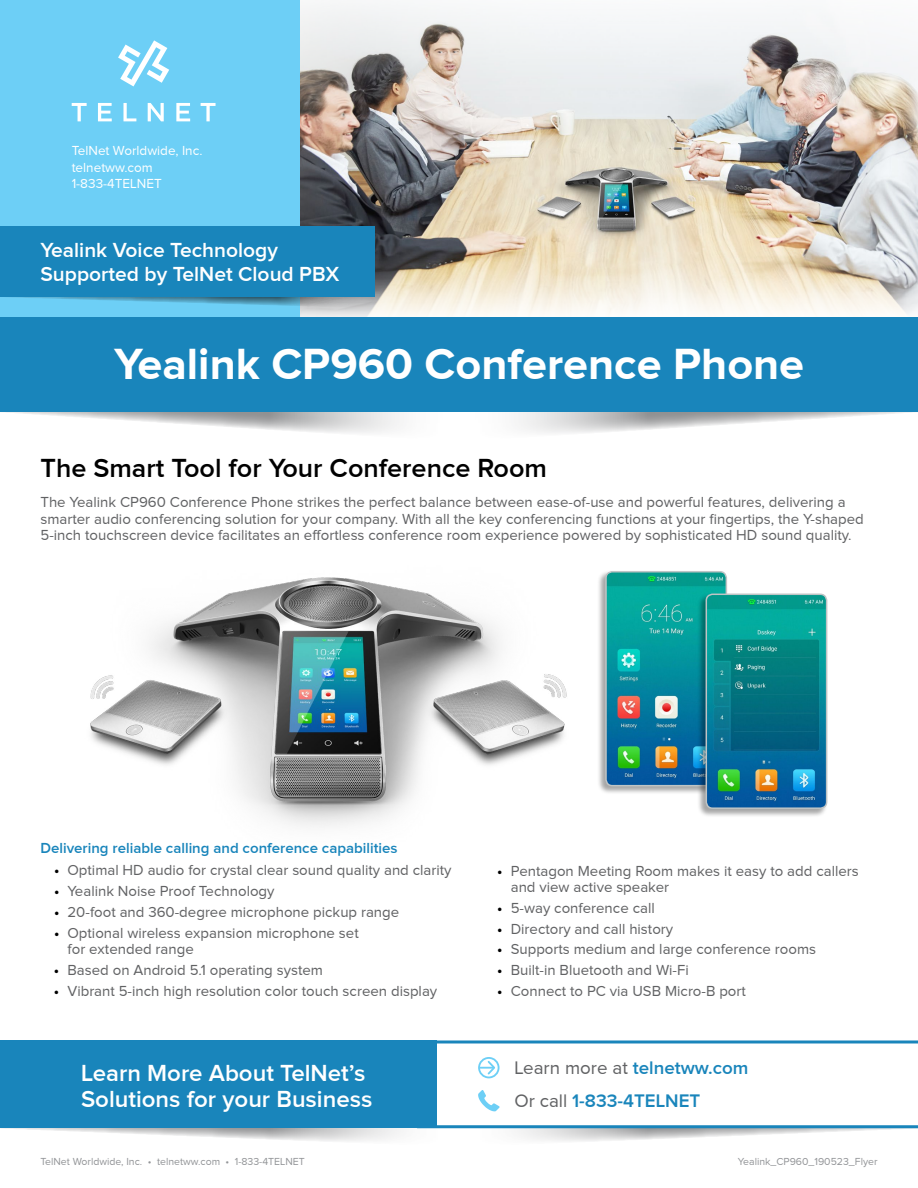
<style>
.page{position:relative;width:918px;height:1188px;background:#fff}
.page>*{position:absolute;margin:0;border:0;box-sizing:border-box;transform-origin:0 0}
.t1{font:700 45px "Proxima Nova";color:#fff}
.t2{font:600 27px "Proxima Nova";color:#000}
.t3{font:600 24px/25.5px "Proxima Nova";color:#fff}
.t4{font:600 21px/24px "Proxima Nova";color:#fff}
.t5{font:600 18.75px/33px "Proxima Nova";color:#1985bb}
.t6{font:15px/16.5px "Proxima Nova";color:#616264}
.t7{font:600 15px "Proxima Nova";color:#1985bb}
.t8{font:13.5px/16.5px "Proxima Nova";color:#fff}
.t9{font:10.5px "Proxima Nova";color:#939598}
.s1{font-weight:600;color:#000}
.s2{font-weight:400;color:#616264}
</style>
<div class="page">
<img style="left:300px;top:5px;width:618px;height:312px">
<svg style="left:2px;top:1128px;width:457px;height:13px"></svg>
<svg style="left:459px;top:1128px;width:459px;height:13px"></svg>
<svg style="left:437px;top:1040px;width:481px;height:88px"></svg>
<div style="left:0;top:0;width:300px;height:347px;background:#6dcff6"></div>
<svg style="left:6px;top:412px;width:394px;height:21px"></svg>
<svg style="left:518px;top:412px;width:394px;height:21px"></svg>
<div style="left:0;top:317px;width:918px;height:95px;background:#1985bb"></div>
<svg style="left:72px;top:103px;width:15px;height:18px"></svg>
<svg style="left:98px;top:103px;width:14px;height:18px"></svg>
<svg style="left:123px;top:103px;width:13px;height:18px"></svg>
<svg style="left:148px;top:103px;width:16px;height:18px"></svg>
<svg style="left:176px;top:103px;width:14px;height:18px"></svg>
<svg style="left:201px;top:103px;width:15px;height:18px"></svg>
<svg style="left:118px;top:40px;width:51px;height:46px"></svg>
<div style="left:478px;top:1057px;width:22px;height:21px;border:2px solid #6dcff6;border-radius:50%"></div>
<svg style="left:480px;top:1059px;width:17px;height:17px"></svg>
<svg style="left:478px;top:1090px;width:22px;height:21px"></svg>
<div style="left:0;top:1040px;width:437px;height:88px;background:#1985bb"></div>
<img style="left:90px;top:577px;width:477px;height:250px">
<div style="left:597px;top:570px;width:131px;height:225px;background:#000;opacity:.35"></div>
<img style="left:606px;top:572px;width:120px;height:214px">
<div style="left:605px;top:571px;width:122px;height:215px;border:2px solid #bfc4c5;border-radius:6px"></div>
<div style="left:697px;top:593px;width:131px;height:224px;background:#000;opacity:.35"></div>
<img style="left:706px;top:594px;width:121px;height:214px">
<div style="left:706px;top:594px;width:121px;height:215px;border:2px solid #bfc4c5;border-radius:6px"></div>
<svg style="left:14px;top:297px;width:359px;height:11px"></svg>
<div style="left:0;top:227px;width:375px;height:70px;background:#1985bb"></div>
<p class="t8" style="left:72px;top:142px;width:132px">TelNet Worldwide, Inc. telnetww.com<br>1-833-4TELNET</p>
<h3 class="t4" style="left:40px;top:237px;width:301px">Yealink Voice Technology<br>Supported by TelNet Cloud PBX</h3>
<h1 class="t1" style="left:114px;top:339px;width:692px">Yealink CP960 Conference Phone</h1>
<h2 class="t2" style="left:40px;top:453px;width:508px">The Smart Tool for Your Conference Room</h2>
<p class="t6" style="left:40px;top:494px;width:825px">The Yealink CP960 Conference Phone strikes the perfect balance between ease-of-use and powerful features, delivering a smarter audio conferencing solution for your company. With all the key conferencing functions at your fingertips, the Y-shaped<br>5-inch touchscreen device facilitates an effortless conference room experience powered by sophisticated HD sound quality.</p>
<p class="t7" style="left:40px;top:839px;width:359px">Delivering reliable calling and conference capabilities</p>
<p class="t6" style="left:54px;top:862px;width:399px"><span class="s1">•</span> Optimal HD audio for crystal clear sound quality and clarity</p>
<p class="t6" style="left:54px;top:883px;width:222px"><span class="s1">•</span> Yealink Noise Proof Technology</p>
<p class="t6" style="left:54px;top:904px;width:347px"><span class="s1">•</span> 20-foot and 360-degree microphone pickup range</p>
<p class="t6" style="left:67px;top:924px;width:293px;text-indent:-13px"><span class="s1">•</span> Optional wireless expansion microphone set for extended range</p>
<p class="t6" style="left:54px;top:962px;width:271px"><span class="s1">•</span> Based on Android 5.1 operating system</p>
<p class="t6" style="left:54px;top:983px;width:385px"><span class="s1">•</span> Vibrant 5-inch high resolution color touch screen display</p>
<h3 class="t3" style="left:81px;top:1060px;width:293px">Learn More About TelNet’s<br>Solutions for your Business</h3>
<p class="t6" style="left:511px;top:862px;width:350px;text-indent:-14px"><span class="s1">•</span> Pentagon Meeting Room makes it easy to add callers and view active speaker</p>
<p class="t6" style="left:497px;top:899px;width:159px"><span class="s1">•</span> 5-way conference call</p>
<p class="t6" style="left:497px;top:920px;width:178px"><span class="s1">•</span> Directory and call history</p>
<p class="t6" style="left:497px;top:941px;width:320px"><span class="s1">•</span> Supports medium and large conference rooms</p>
<p class="t6" style="left:497px;top:962px;width:193px"><span class="s1">•</span> Built-in Bluetooth and Wi-Fi</p>
<p class="t6" style="left:497px;top:983px;width:250px"><span class="s1">•</span> Connect to PC via USB Micro-B port</p>
<p class="t5" style="left:514px;top:1051px;width:236px"><span class="s2">Learn more at</span> telnetww.com<br><span class="s2">Or call</span> 1-833-4TELNET</p>
<p class="t9" style="left:40px;top:1155px;width:266px">TelNet Worldwide, Inc. • telnetww.com • 1-833-4TELNET</p>
<p class="t9" style="left:738px;top:1155px;width:141px">Yealink_CP960_190523_Flyer</p>
</div>
